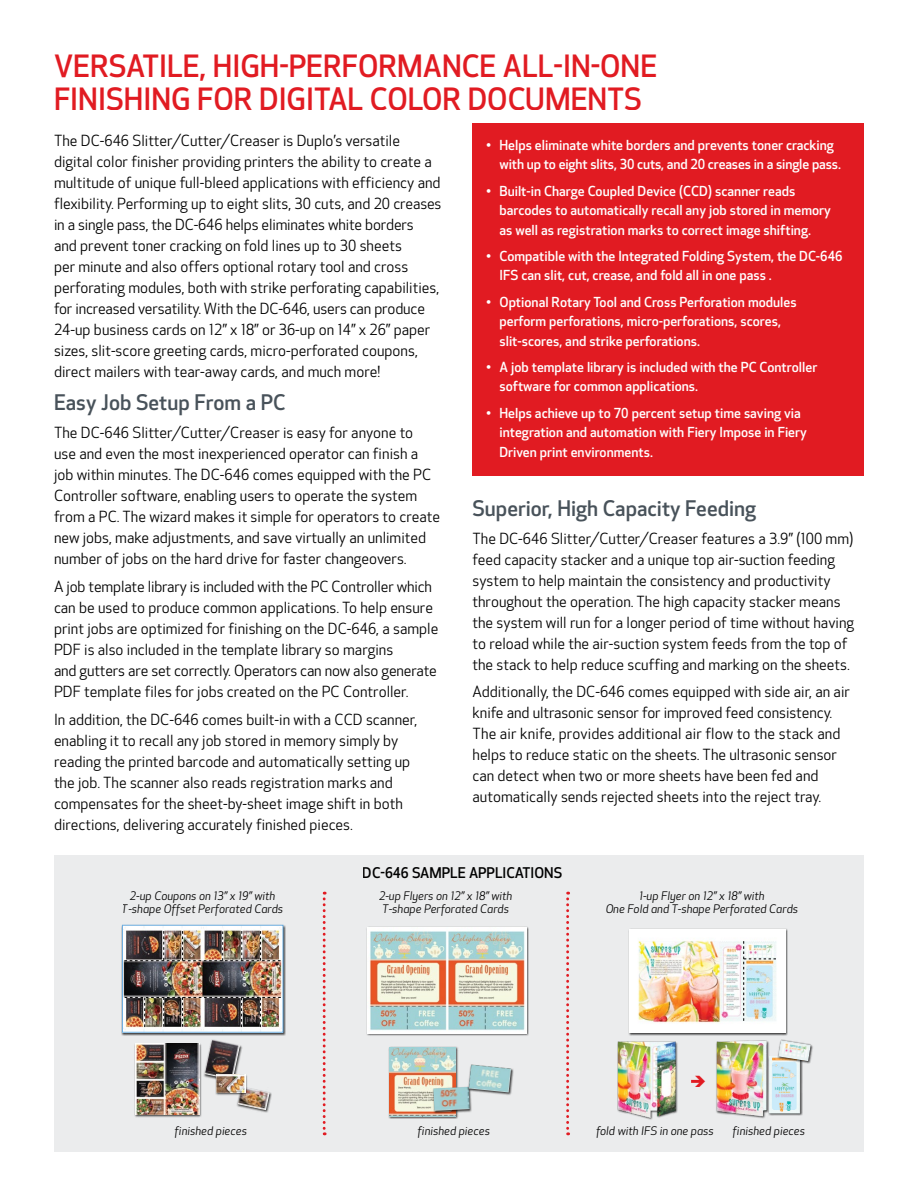
<style>
.page{position:relative;width:918px;height:1188px;background:#fff}
.page>*{position:absolute;margin:0;border:0;box-sizing:border-box;transform-origin:0 0}
.t1{font:500 30px/33px "Optic Sans 301";color:#e11b22}
.t2{font:500 21px "Optic Sans 301";color:#48525a}
.t3{font:15px/21px "Optic Sans 201";color:#000}
.t4{font:500 14.4px "Optic Sans 301";color:#000}
.t5{font:500 13.5px/19.5px "Optic Sans 301";color:#fff}
.t6{font:italic 11.55px/12.9px "Optic Sans 202";color:#000;text-align:center}
</style>
<div class="page">
<div style="left:54px;top:855px;width:810px;height:297px;background:#ebeced"></div>
<div style="left:472px;top:124px;width:392px;height:352px;background:#e11b22"></div>
<svg style="left:323px;top:892px;width:3px;height:243px"></svg>
<svg style="left:566px;top:892px;width:3px;height:243px"></svg>
<div style="left:366px;top:927px;width:163px;height:110px;background:#000;opacity:.75"></div>
<img style="left:367px;top:927px;width:159px;height:106px">
<div style="left:388px;top:1046px;width:70px;height:73px;background:#000;opacity:.75"></div>
<img style="left:389px;top:1047px;width:67px;height:69px">
<div style="left:432px;top:1086px;width:41px;height:28px;background:#000;opacity:.75"></div>
<img style="left:433px;top:1087px;width:37px;height:24px">
<div style="left:467px;top:1064px;width:47px;height:32px;background:#000;opacity:.75"></div>
<img style="left:469px;top:1064px;width:42px;height:28px">
<div style="left:716px;top:1040px;width:54px;height:79px;background:#000;opacity:.75"></div>
<img style="left:716px;top:1040px;width:51px;height:78px">
<div style="left:769px;top:1056px;width:34px;height:60px;background:#8b8b8c"></div>
<img style="left:769px;top:1057px;width:32px;height:57px">
<div style="left:777px;top:1040px;width:37px;height:24px;background:#000;opacity:.75"></div>
<img style="left:778px;top:1039px;width:35px;height:22px">
<div style="left:628px;top:928px;width:160px;height:108px;background:#000;opacity:.75"></div>
<img style="left:630px;top:929px;width:156px;height:104px">
<svg style="left:743px;top:941px;width:33px;height:80px"></svg>
<img style="left:617px;top:1041px;width:61px;height:78px">
<div style="left:121px;top:925px;width:165px;height:111px;background:#000;opacity:.75"></div>
<img style="left:124px;top:927px;width:157px;height:104px">
<div style="left:122px;top:925px;width:161px;height:108px;border:1px solid #6caddf"></div>
<img style="left:124px;top:931px;width:157px;height:30px">
<img style="left:125px;top:997px;width:156px;height:30px">
<div style="left:135px;top:1043px;width:67px;height:75px;background:#000;opacity:.75"></div>
<img style="left:136px;top:1044px;width:63px;height:71px">
<div style="left:203px;top:1039px;width:40px;height:44px;background:#000;opacity:.75"></div>
<img style="left:204px;top:1039px;width:36px;height:41px">
<div style="left:237px;top:1086px;width:35px;height:28px;background:#000;opacity:.75"></div>
<img style="left:238px;top:1087px;width:32px;height:23px">
<div style="left:215px;top:1074px;width:33px;height:22px;background:#000;opacity:.75"></div>
<img style="left:216px;top:1075px;width:29px;height:18px">
<h1 class="t1" style="left:54px;top:50px;width:605px">VERSATILE, HIGH-PERFORMANCE ALL-IN-ONE<br>FINISHING FOR DIGITAL COLOR DOCUMENTS</h1>
<p class="t5" style="left:500px;top:136px;width:343px;text-indent:-14px">• Helps eliminate white borders and prevents toner cracking with up to eight slits, 30 cuts, and 20 creases in a single pass.</p>
<p class="t5" style="left:500px;top:181px;width:333px;text-indent:-14px">• Built-in Charge Coupled Device (CCD) scanner reads barcodes to automatically recall any job stored in memory as well as registration marks to correct image shifting.</p>
<p class="t5" style="left:500px;top:247px;width:345px;text-indent:-14px">• Compatible with the Integrated Folding System, the DC-646<br>IFS can slit, cut, crease, and fold all in one pass .</p>
<p class="t5" style="left:500px;top:292px;width:299px;text-indent:-14px">• Optional Rotary Tool and Cross Perforation modules perform perforations, micro-perforations, scores, slit-scores, and strike perforations.</p>
<p class="t5" style="left:500px;top:358px;width:319px;text-indent:-14px">• A job template library is included with the PC Controller software for common applications.</p>
<p class="t5" style="left:500px;top:403px;width:309px;text-indent:-14px">• Helps achieve up to 70 percent setup time saving via integration and automation with Fiery Impose in Fiery<br>Driven print environments.</p>
<p class="t3" style="left:54px;top:130px;width:389px">The DC-646 Slitter/Cutter/Creaser is Duplo’s versatile digital color finisher providing printers the ability to create a multitude of unique full-bleed applications with efficiency and flexibility. Performing up to eight slits, 30 cuts, and 20 creases in a single pass, the DC-646 helps eliminates white borders<br>and prevent toner cracking on fold lines up to 30 sheets<br>per minute and also offers optional rotary tool and cross perforating modules, both with strike perforating capabilities, for increased versatility. With the DC-646, users can produce 24-up business cards on 12” x 18” or 36-up on 14” x 26” paper sizes, slit-score greeting cards, micro-perforated coupons, direct mailers with tear-away cards, and much more!</p>
<h2 class="t2" style="left:54px;top:391px;width:233px">Easy Job Setup From a PC</h2>
<p class="t3" style="left:54px;top:423px;width:388px">The DC-646 Slitter/Cutter/Creaser is easy for anyone to<br>use and even the most inexperienced operator can finish a job within minutes. The DC-646 comes equipped with the PC Controller software, enabling users to operate the system from a PC. The wizard makes it simple for operators to create new jobs, make adjustments, and save virtually an unlimited number of jobs on the hard drive for faster changeovers.</p>
<p class="t3" style="left:54px;top:576px;width:386px">A job template library is included with the PC Controller which can be used to produce common applications. To help ensure print jobs are optimized for finishing on the DC-646, a sample PDF is also included in the template library so margins<br>and gutters are set correctly. Operators can now also generate PDF template files for jobs created on the PC Controller.</p>
<p class="t3" style="left:54px;top:709px;width:365px">In addition, the DC-646 comes built-in with a CCD scanner, enabling it to recall any job stored in memory simply by reading the printed barcode and automatically setting up the job. The scanner also reads registration marks and compensates for the sheet-by-sheet image shift in both directions, delivering accurately finished pieces.</p>
<h2 class="t2" style="left:472px;top:496px;width:285px">Superior, High Capacity Feeding</h2>
<p class="t3" style="left:472px;top:528px;width:383px">The DC-646 Slitter/Cutter/Creaser features a 3.9” (100 mm) feed capacity stacker and a unique top air-suction feeding system to help maintain the consistency and productivity throughout the operation. The high capacity stacker means the system will run for a longer period of time without having to reload while the air-suction system feeds from the top of the stack to help reduce scuffing and marking on the sheets.</p>
<p class="t3" style="left:472px;top:682px;width:379px">Additionally, the DC-646 comes equipped with side air, an air knife and ultrasonic sensor for improved feed consistency.<br>The air knife, provides additional air flow to the stack and helps to reduce static on the sheets. The ultrasonic sensor can detect when two or more sheets have been fed and automatically sends rejected sheets into the reject tray.</p>
<p class="t6" style="left:122px;top:890px;width:163px">2-up Coupons on 13” x 19” with<br>T-shape Offset Perforated Cards</p>
<p class="t4" style="left:363px;top:864px;width:201px">DC-646 SAMPLE APPLICATIONS</p>
<p class="t6" style="left:379px;top:890px;width:135px;text-align:left">2-up Flyers on 12” x 18” with<br>T-shape Perforated Cards</p>
<p class="t6" style="left:605px;top:890px;width:194px">1-up Flyer on 12” x 18” with<br>One Fold and T-shape Perforated Cards</p>
<p class="t6" style="left:175px;top:1125px;width:74px">finished pieces</p>
<p class="t6" style="left:418px;top:1125px;width:74px">finished pieces</p>
<p class="t6" style="left:596px;top:1125px;width:119px">fold with IFS in one pass</p>
<p class="t6" style="left:733px;top:1125px;width:74px">finished pieces</p>
</div>
